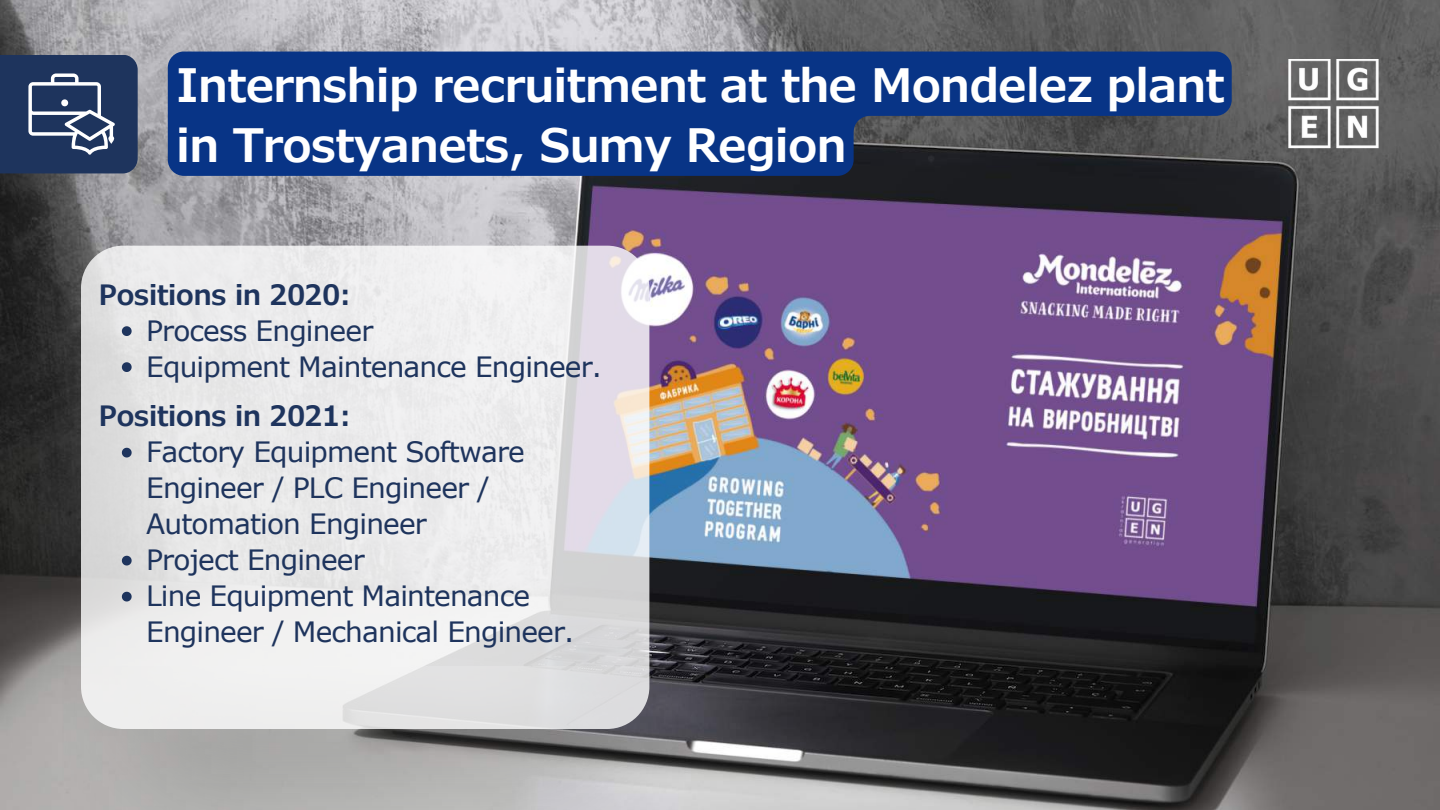
<style>
.page{position:relative;width:1440px;height:810px;background:#fff}
.page>*{position:absolute;margin:0;border:0;box-sizing:border-box;transform-origin:0 0}
.t1{font:600 46px/60px "Verdana Pro";letter-spacing:-.03em;color:#fff}
.t2{font:28px/36px "Verdana";letter-spacing:-.03em;color:#1e345d}
.t3{font:600 28px "Verdana Pro";letter-spacing:-.03em;color:#1e345d}
</style>
<div class="page">
<img style="left:0;top:0;width:1440px;height:810px">
<svg style="left:168px;top:52px;width:1064px;height:124px;background:#11367a"></svg>
<img style="left:63px;top:783px;width:622px;height:27px">
<img style="left:63px;top:715px;width:622px;height:68px">
<img style="left:63px;top:666px;width:622px;height:49px">
<svg style="left:81px;top:246px;width:568px;height:483px;fill:#eaeaeb"></svg>
<svg style="left:122px;top:326px;width:10px;height:10px"></svg>
<svg style="left:122px;top:362px;width:10px;height:10px"></svg>
<svg style="left:122px;top:448px;width:10px;height:10px"></svg>
<svg style="left:122px;top:556px;width:10px;height:10px"></svg>
<svg style="left:122px;top:592px;width:10px;height:10px"></svg>
<img style="left:1288px;top:59px;width:90px;height:91px">
<svg style="left:0;top:55px;width:137px;height:118px;background:#35496d"></svg>
<h1 class="t1" style="left:176px;top:54px;width:1051px">Internship recruitment at the Mondelez plant in Trostyanets, Sumy Region</h1>
<p class="t3" style="left:99px;top:276px;width:254px">Positions in 2020:</p>
<p class="t2" style="left:146px;top:311px;width:457px">Process Engineer<br>Equipment Maintenance Engineer.</p>
<p class="t3" style="left:99px;top:398px;width:254px">Positions in 2021:</p>
<p class="t2" style="left:146px;top:433px;width:430px">Factory Equipment Software<br>Engineer / PLC Engineer /<br>Automation Engineer<br>Project Engineer<br>Line Equipment Maintenance<br>Engineer / Mechanical Engineer.</p>
</div>
